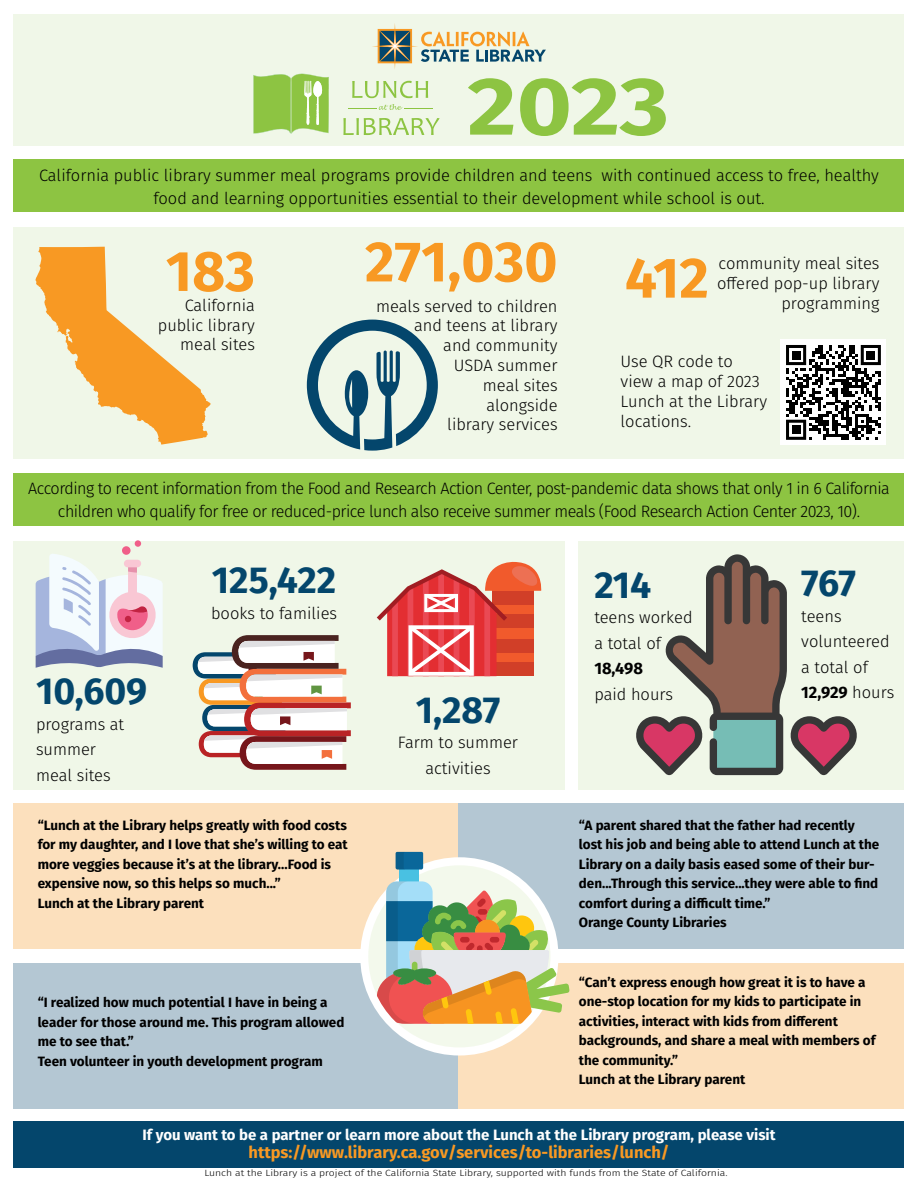
<style>
.page{position:relative;width:918px;height:1188px;background:#fff}
.page>*{position:absolute;margin:0;border:0;box-sizing:border-box;transform-origin:0 0}
.t1{font:700 81.75px "Fira Sans";color:#8dc442;scale:1.16 1}
.Orange_Numbers{font:700 57px "Fira Sans";color:#f89923}
.t2{font:700 37.5px "Fira Sans";color:#04466c}
.Paragraph_Style_1_copy{font:300 16.5px/25.5px "Fira Sans";color:#000}
.Paragraph_Style_1_copy-2{font:300 16.5px "Fira Sans";letter-spacing:-.03em;color:#000}
.t3{font:700 16.5px "Fira Sans";color:#f89923}
.Paragraph_Style_1{font:300 16.5px/19.8px "Fira Sans";color:#000}
.t4{font:700 15px "Fira Sans";color:#fff}
.t5{font:700 13.5px/19.5px "Fira Sans";color:#000}
.t6{font:300 9px "Fira Sans";color:#000;scale:1.16 1}
.s1{font-weight:700}
</style>
<div class="page">
<div style="left:14px;top:14px;width:890px;height:131px;background:#f0f7e8"></div>
<div style="left:14px;top:160px;width:890px;height:52px;background:#8dc442"></div>
<div style="left:14px;top:227px;width:890px;height:232px;background:#f0f7e8"></div>
<div style="left:14px;top:474px;width:890px;height:52px;background:#8dc442"></div>
<div style="left:14px;top:541px;width:551px;height:249px;background:#f0f7e8"></div>
<div style="left:579px;top:541px;width:325px;height:249px;background:#f0f7e8"></div>
<div style="left:14px;top:803px;width:444px;height:146px;background:#fce0bd"></div>
<div style="left:458px;top:803px;width:446px;height:146px;background:#b4c7d3"></div>
<div style="left:14px;top:963px;width:444px;height:146px;background:#b4c7d3"></div>
<div style="left:458px;top:963px;width:446px;height:146px;background:#fce0bd"></div>
<div style="left:14px;top:1121px;width:890px;height:46px;background:#04466c"></div>
<svg style="left:372px;top:23px;width:174px;height:46px"></svg>
<svg style="left:253px;top:73px;width:76px;height:61px;background:#9fcd62"></svg>
<svg style="left:352px;top:81px;width:76px;height:17px"></svg>
<svg style="left:343px;top:118px;width:97px;height:17px"></svg>
<svg style="left:348px;top:104px;width:85px;height:6px"></svg>
<svg style="left:35px;top:247px;width:176px;height:198px"></svg>
<div style="left:780px;top:339px;width:106px;height:106px;background:#fff"></div>
<svg style="left:786px;top:345px;width:95px;height:95px"></svg>
<div style="left:792px;top:351px;width:8px;height:8px;background:#000"></div>
<div style="left:867px;top:351px;width:8px;height:8px;background:#000"></div>
<div style="left:792px;top:425px;width:8px;height:9px;background:#000"></div>
<div style="left:122px;top:546px;width:9px;height:9px;background:#f05f89;border-radius:50%"></div>
<div style="left:135px;top:540px;width:6px;height:7px;background:#f05f89;border-radius:50%"></div>
<svg style="left:36px;top:554px;width:127px;height:114px"></svg>
<div style="left:124px;top:560px;width:17px;height:7px;background:#f9c7d4;border-radius:4px"></div>
<svg style="left:193px;top:635px;width:158px;height:135px"></svg>
<svg style="left:377px;top:561px;width:165px;height:115px"></svg>
<svg style="left:636px;top:554px;width:221px;height:221px"></svg>
<div style="left:360px;top:857px;width:198px;height:199px;background:#fff;border-radius:50%"></div>
<div style="left:368px;top:865px;width:182px;height:182px;background:#f3f9ec;border-radius:50%"></div>
<div style="left:400px;top:869px;width:19px;height:13px;background:#49c1e2"></div>
<div style="left:396px;top:852px;width:27px;height:18px;background:#0a679a;border-radius:2px"></div>
<svg style="left:396px;top:852px;width:10px;height:18px"></svg>
<svg style="left:377px;top:881px;width:193px;height:143px"></svg>
<svg style="left:307px;top:320px;width:131px;height:131px"></svg>
<p class="t1" style="left:467px;top:37px;width:175px">2023</p>
<p class="Paragraph_Style_1_copy" style="left:39px;top:164px;width:841px;line-height:22.5px;text-align:center">California public library summer meal programs provide children and teens with continued access to free, healthy food and learning opportunities essential to their development while school is out.</p>
<p class="Orange_Numbers" style="left:166px;top:223px;width:91px">183</p>
<p class="Paragraph_Style_1_copy" style="left:158px;top:295px;width:99px;line-height:19.8px;text-align:right">California public library meal sites</p>
<p class="Orange_Numbers" style="left:365px;top:214px;width:194px">271,030</p>
<p class="Paragraph_Style_1_copy" style="left:717px;top:253px;width:164px;line-height:19.8px">community meal sites offered pop-up library</p>
<p class="Orange_Numbers" style="left:625px;top:230px;width:86px">412</p>
<p class="Paragraph_Style_1_copy" style="left:376px;top:293px;width:183px">meals served to children</p>
<p class="Paragraph_Style_1_copy" style="left:781px;top:290px;width:100px">programming</p>
<p class="Paragraph_Style_1_copy" style="left:414px;top:316px;width:145px;line-height:19.8px;text-align:right">and teens at library and community<br>USDA summer meal sites alongside<br>library services</p>
<p class="Paragraph_Style_1" style="left:621px;top:352px;width:148px">Use QR code to view a map of 2023<br>Lunch at the Library locations.</p>
<p class="Paragraph_Style_1_copy-2" style="left:28px;top:477px;width:863px">According to recent information from the Food and Research Action Center, post-pandemic data shows that only 1 in 6 California</p>
<p class="Paragraph_Style_1_copy-2" style="left:58px;top:499px;width:804px">children who qualify for free or reduced-price lunch also receive summer meals (Food Research Action Center 2023, 10).</p>
<p class="t2" style="left:36px;top:660px;width:113px">10,609</p>
<p class="Paragraph_Style_1_copy" style="left:36px;top:711px;width:90px">programs at summer meal sites</p>
<p class="t2" style="left:212px;top:549px;width:126px">125,422</p>
<p class="Paragraph_Style_1_copy" style="left:211px;top:600px;width:127px">books to families</p>
<p class="t5" style="left:38px;top:814px;width:312px">“Lunch at the Library helps greatly with food costs for my daughter, and I love that she’s willing to eat more veggies because it’s at the library...Food is expensive now, so this helps so much...”<br>Lunch at the Library parent</p>
<p class="t5" style="left:38px;top:992px;width:308px">“I realized how much potential I have in being a leader for those around me. This program allowed me to see that.”<br>Teen volunteer in youth development program</p>
<p class="t2" style="left:416px;top:678px;width:86px">1,287</p>
<p class="Paragraph_Style_1_copy" style="left:398px;top:730px;width:122px;text-align:center">Farm to summer activities</p>
<p class="t2" style="left:594px;top:553px;width:59px">214</p>
<p class="Paragraph_Style_1_copy" style="left:594px;top:605px;width:100px">teens worked a total of<br><span class="s1">18,498<br></span>paid hours</p>
<p class="t2" style="left:801px;top:552px;width:56px">767</p>
<p class="Paragraph_Style_1_copy" style="left:801px;top:603px;width:94px">teens volunteered a total of<br><span class="s1">12,929</span> hours</p>
<p class="t5" style="left:579px;top:814px;width:302px">“A parent shared that the father had recently lost his job and being able to attend Lunch at the Library on a daily basis eased some of their bur&shy;den...Through this service...they were able to find comfort during a difficult time.”<br>Orange County Libraries</p>
<p class="t5" style="left:579px;top:971px;width:298px">“Can’t express enough how great it is to have a one-stop location for my kids to participate in activities, interact with kids from different backgrounds, and share a meal with members of the community.”<br>Lunch at the Library parent</p>
<p class="t4" style="left:142px;top:1122px;width:635px">If you want to be a partner or learn more about the Lunch at the Library program, please visit</p>
<p class="t3" style="left:249px;top:1138px;width:422px">https://www.library.ca.gov/services/to-libraries/lunch/</p>
<p class="t6" style="left:204px;top:1166px;width:453px">Lunch at the Library is a project of the California State Library, supported with funds from the State of California.</p>
</div>
